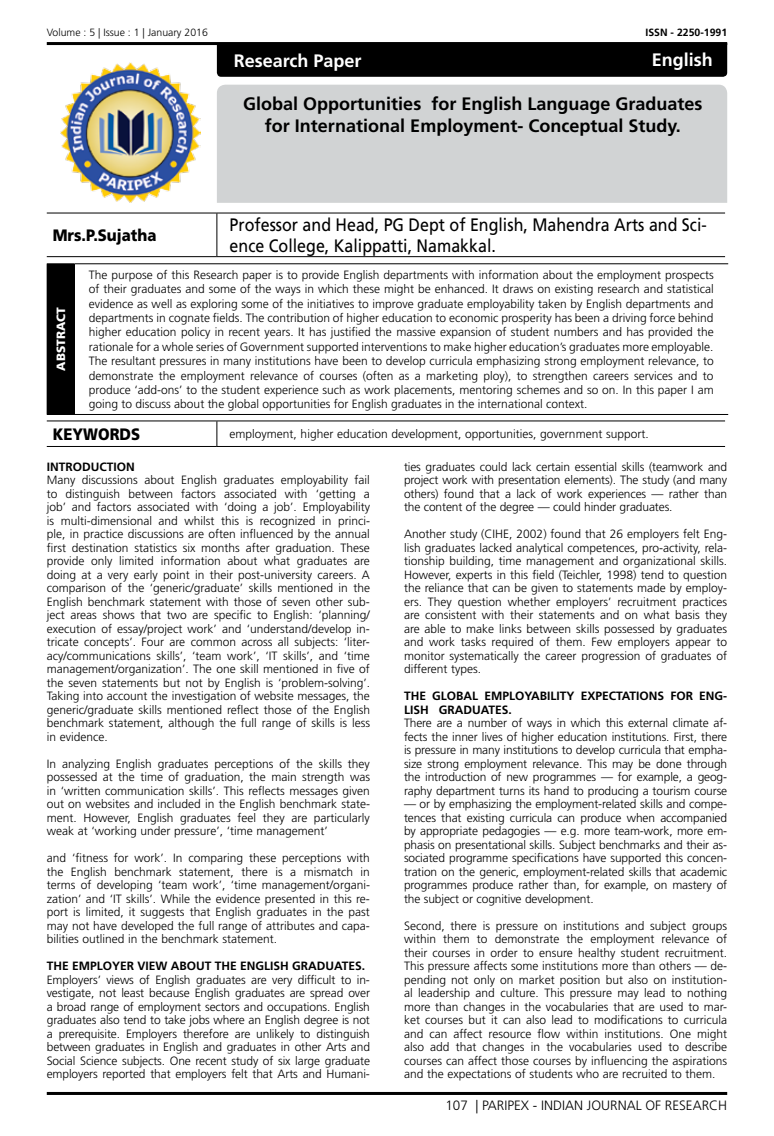
<style>
.page{position:relative;width:774px;height:1136px;background:#fff}
.page>*{position:absolute;margin:0;border:0;box-sizing:border-box;transform-origin:0 0}
.t1{font:700 18px/21.6px "Frutiger LT Std";color:#000;text-align:center}
.t2{font:18px/21.6px "Frutiger LT Std";color:#000;scale:.89 1}
.t3{font:700 18px "Frutiger LT Std";color:#fff}
.t4{font:900 16.5px "Frutiger LT Std";color:#000;scale:.9 1}
.t5{font:300 13.5px "Frutiger LT Std";color:#000}
.t6{font:300 12px/13.5px "Frutiger LT Std";color:#000;text-align:justify}
.t7{font:700 12px/13.5px "Frutiger LT Std";color:#000}
.t8{font:900 12px "Frutiger LT Std";color:#fff}
.t9{font:300 10.5px "Frutiger LT Std";color:#000}
.t10{font:700 10.5px "Frutiger LT Std";color:#000}
</style>
<div class="page">
<hr style="left:47px;top:42px;width:680px;height:3px;background:#000">
<hr style="left:47px;top:1091px;width:680px;height:3px;background:#000">
<div style="left:217px;top:85px;width:510px;height:118px;background:#d1d3d4"></div>
<div style="left:217px;top:45px;width:510px;height:32px;background:#000"></div>
<img style="left:61px;top:63px;width:139px;height:140px">
<hr style="left:47px;top:213px;width:170px;height:1px;background:#000">
<hr style="left:217px;top:213px;width:508px;height:1px;background:#000">
<hr style="left:216px;top:213px;width:1px;height:43px;background:#000">
<hr style="left:47px;top:256px;width:170px;height:1px;background:#000">
<hr style="left:217px;top:256px;width:508px;height:1px;background:#000">
<hr style="left:47px;top:420px;width:170px;height:1px;background:#000">
<hr style="left:217px;top:420px;width:508px;height:1px;background:#000">
<svg style="left:216px;top:421px;width:1px;height:25px"></svg>
<hr style="left:47px;top:446px;width:170px;height:1px;background:#000">
<hr style="left:217px;top:446px;width:508px;height:1px;background:#000">
<div style="left:47px;top:264px;width:27px;height:150px;background:#000"></div>
<svg style="left:47px;top:263px;width:27px;height:1px"></svg>
<hr style="left:74px;top:263px;width:654px;height:1px;background:#000">
<hr style="left:74px;top:264px;width:1px;height:150px;background:#000">
<svg style="left:47px;top:414px;width:27px;height:1px"></svg>
<hr style="left:74px;top:414px;width:654px;height:1px;background:#000">
<p class="t9" style="left:47px;top:27px;width:163px">Volume : 5 | Issue : 1 | January 2016</p>
<p class="t10" style="left:645px;top:27px;width:83px">ISSN - 2250-1991</p>
<h1 class="t3" style="left:652px;top:49px;width:63px">English</h1>
<h1 class="t3" style="left:234px;top:50px;width:129px">Research Paper</h1>
<h1 class="t1" style="left:243px;top:93px;width:461px">Global Opportunities for English Language Graduates for International Employment- Conceptual Study.</h1>
<h2 class="t4" style="left:53px;top:225px;width:117px">Mrs.P.Sujatha</h2>
<h1 class="t2" style="left:230px;top:214px;width:538px">Professor and Head, PG Dept of English, Mahendra Arts and Sci&shy;ence College, Kalippatti, Namakkal.</h1>
<p class="t8" style="left:54px;top:371px;width:65px;rotate:-90deg">ABSTRACT</p>
<p class="t6" style="left:89px;top:267px;width:626px;line-height:14.4px">The purpose of this Research paper is to provide English departments with information about the employment prospects of their graduates and some of the ways in which these might be enhanced. It draws on existing research and statistical evidence as well as exploring some of the initiatives to improve graduate employability taken by English departments and departments in cognate fields. The contribution of higher education to economic prosperity has been a driving force behind higher education policy in recent years. It has justified the massive expansion of student numbers and has provided the rationale for a whole series of Government supported interventions to make higher education’s graduates more employable.<br>The resultant pressures in many institutions have been to develop curricula emphasizing strong employment relevance, to demonstrate the employment relevance of courses (often as a marketing ploy), to strengthen careers services and to produce ‘add-ons’ to the student experience such as work placements, mentoring schemes and so on. In this paper I am going to discuss about the global opportunities for English graduates in the international context.</p>
<h2 class="t4" style="left:53px;top:424px;width:99px">KEYWORDS</h2>
<p class="t6" style="left:230px;top:427px;width:420px">employment, higher education development, opportunities, government support.</p>
<p class="t7" style="left:47px;top:459px;width:90px">INTRODUCTION</p>
<p class="t6" style="left:47px;top:473px;width:325px">Many discussions about English graduates employability fail to distinguish between factors associated with ‘getting a job’ and factors associated with ‘doing a job’. Employability is multi-dimensional and whilst this is recognized in princi&shy;ple, in practice discussions are often influenced by the annual first destination statistics six months after graduation. These provide only limited information about what graduates are doing at a very early point in their post-university careers. A comparison of the ‘generic/graduate’ skills mentioned in the English benchmark statement with those of seven other sub&shy;ject areas shows that two are specific to English: ‘planning/ execution of essay/project work’ and ‘understand/develop in&shy;tricate concepts’. Four are common across all subjects: ‘liter&shy;acy/communications skills’, ‘team work’, ‘IT skills’, and ‘time management/organization’. The one skill mentioned in five of the seven statements but not by English is ‘problem-solving’.<br>Taking into account the investigation of website messages, the generic/graduate skills mentioned reflect those of the English benchmark statement, although the full range of skills is less in evidence.</p>
<p class="t6" style="left:47px;top:757px;width:325px">In analyzing English graduates perceptions of the skills they possessed at the time of graduation, the main strength was in ‘written communication skills’. This reflects messages given out on websites and included in the English benchmark state&shy;ment. However, English graduates feel they are particularly weak at ‘working under pressure’, ‘time management’</p>
<p class="t6" style="left:47px;top:851px;width:325px">and ‘fitness for work’. In comparing these perceptions with the English benchmark statement, there is a mismatch in terms of developing ‘team work’, ‘time management/organi&shy;zation’ and ‘IT skills’. While the evidence presented in this re&shy;port is limited, it suggests that English graduates in the past may not have developed the full range of attributes and capa&shy;bilities outlined in the benchmark statement.</p>
<p class="t7" style="left:47px;top:959px;width:320px">THE EMPLOYER VIEW ABOUT THE ENGLISH GRADUATES.</p>
<p class="t6" style="left:47px;top:973px;width:325px">Employers’ views of English graduates are very difficult to in&shy;vestigate, not least because English graduates are spread over a broad range of employment sectors and occupations. English graduates also tend to take jobs where an English degree is not a prerequisite. Employers therefore are unlikely to distinguish between graduates in English and graduates in other Arts and Social Science subjects. One recent study of six large graduate employers reported that employers felt that Arts and Humani-</p>
<p class="t6" style="left:404px;top:460px;width:325px">ties graduates could lack certain essential skills (teamwork and project work with presentation elements). The study (and many others) found that a lack of work experiences — rather than the content of the degree — could hinder graduates.</p>
<p class="t6" style="left:404px;top:527px;width:325px">Another study (CIHE, 2002) found that 26 employers felt Eng&shy;lish graduates lacked analytical competences, pro-activity, rela&shy;tionship building, time management and organizational skills.<br>However, experts in this field (Teichler, 1998) tend to question the reliance that can be given to statements made by employ&shy;ers. They question whether employers’ recruitment practices are consistent with their statements and on what basis they are able to make links between skills possessed by graduates and work tasks required of them. Few employers appear to monitor systematically the career progression of graduates of different types.</p>
<p class="t7" style="left:404px;top:689px;width:325px">THE GLOBAL EMPLOYABILITY EXPECTATIONS FOR ENG-<br>LISH GRADUATES.</p>
<p class="t6" style="left:404px;top:716px;width:325px">There are a number of ways in which this external climate af&shy;fects the inner lives of higher education institutions. First, there is pressure in many institutions to develop curricula that empha&shy;size strong employment relevance. This may be done through the introduction of new programmes — for example, a geog&shy;raphy department turns its hand to producing a tourism course</p>
<p class="t6" style="left:404px;top:797px;width:325px">— or by emphasizing the employment-related skills and compe&shy;tences that existing curricula can produce when accompanied by appropriate pedagogies — e.g. more team-work, more em&shy;phasis on presentational skills. Subject benchmarks and their as&shy;sociated programme specifications have supported this concen&shy;tration on the generic, employment-related skills that academic programmes produce rather than, for example, on mastery of the subject or cognitive development.</p>
<p class="t6" style="left:404px;top:919px;width:325px">Second, there is pressure on institutions and subject groups within them to demonstrate the employment relevance of their courses in order to ensure healthy student recruitment.<br>This pressure affects some institutions more than others — de&shy;pending not only on market position but also on institution&shy;al leadership and culture. This pressure may lead to nothing more than changes in the vocabularies that are used to mar&shy;ket courses but it can also lead to modifications to curricula and can affect resource flow within institutions. One might also add that changes in the vocabularies used to describe courses can affect those courses by influencing the aspirations and the expectations of students who are recruited to them.</p>
<p class="t5" style="left:445px;top:1097px;width:283px">107 | PARIPEX - INDIAN JOURNAL OF RESEARCH</p>
</div>
